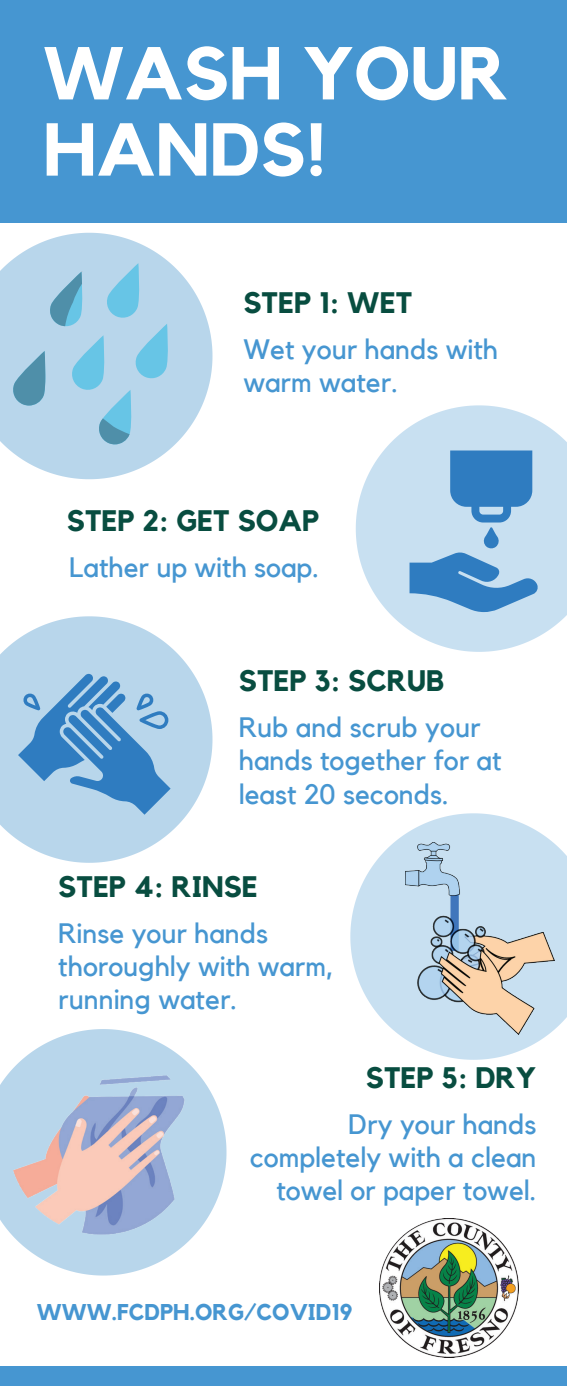
<style>
.page{position:relative;width:567px;height:1386px;background:#fff}
.page>*{position:absolute;margin:0;border:0;box-sizing:border-box;transform-origin:0 0}
.t1{font:700 73.85px/76.1px "Kollektif";color:#fff}
.t2{font:700 29.57px "Kollektif";color:#084d40}
.t3{font:28px/33.2px "Kollektif";color:#4696d1}
.t4{font:700 22.75px "Kollektif";color:#4696d1}
</style>
<div class="page">
<div style="left:0;top:0;width:567px;height:223px;background:#4696d1"></div>
<svg style="left:0;top:233px;width:213px;height:246px;fill:#b8d6eb"></svg>
<svg style="left:356px;top:405px;width:211px;height:247px;fill:#c8e0f1"></svg>
<svg style="left:0;top:616px;width:213px;height:247px;fill:#b8d6eb"></svg>
<svg style="left:350px;top:813px;width:217px;height:247px;fill:#c8e0f1"></svg>
<div style="left:0;top:1367px;width:567px;height:19px;background:#4696d1"></div>
<svg style="left:31px;top:1029px;width:196px;height:247px"></svg>
<svg style="left:18px;top:674px;width:153px;height:141px;background:#7cafd8"></svg>
<svg style="left:410px;top:450px;width:129px;height:162px;background:#83b2da"></svg>
<svg style="left:11px;top:263px;width:158px;height:184px;background:#a3cde4"></svg>
<img style="left:405px;top:843px;width:150px;height:192px">
<img style="left:0;top:1030px;width:213px;height:222px">
<img style="left:380px;top:1218px;width:139px;height:140px">
<h1 class="t1" style="left:43px;top:35px;width:467px">WASH YOUR<br>HANDS!</h1>
<p class="t2" style="left:243px;top:285px;width:170px">STEP 1: WET</p>
<p class="t3" style="left:243px;top:332px;width:256px">Wet your hands with warm water.</p>
<p class="t2" style="left:67px;top:504px;width:254px">STEP 2: GET SOAP</p>
<p class="t3" style="left:69px;top:551px;width:251px">Lather up with soap.</p>
<p class="t2" style="left:239px;top:664px;width:207px">STEP 3: SCRUB</p>
<p class="t3" style="left:239px;top:711px;width:264px">Rub and scrub your hands together for at least 20 seconds.</p>
<p class="t2" style="left:58px;top:869px;width:201px">STEP 4: RINSE</p>
<p class="t3" style="left:58px;top:916px;width:278px">Rinse your hands thoroughly with warm, running water.</p>
<p class="t2" style="left:366px;top:1060px;width:172px">STEP 5: DRY</p>
<p class="t3" style="left:250px;top:1107px;width:288px;text-align:right">Dry your hands completely with a clean towel or paper towel.</p>
<p class="t4" style="left:37px;top:1299px;width:317px">WWW.FCDPH.ORG/COVID19</p>
</div>
